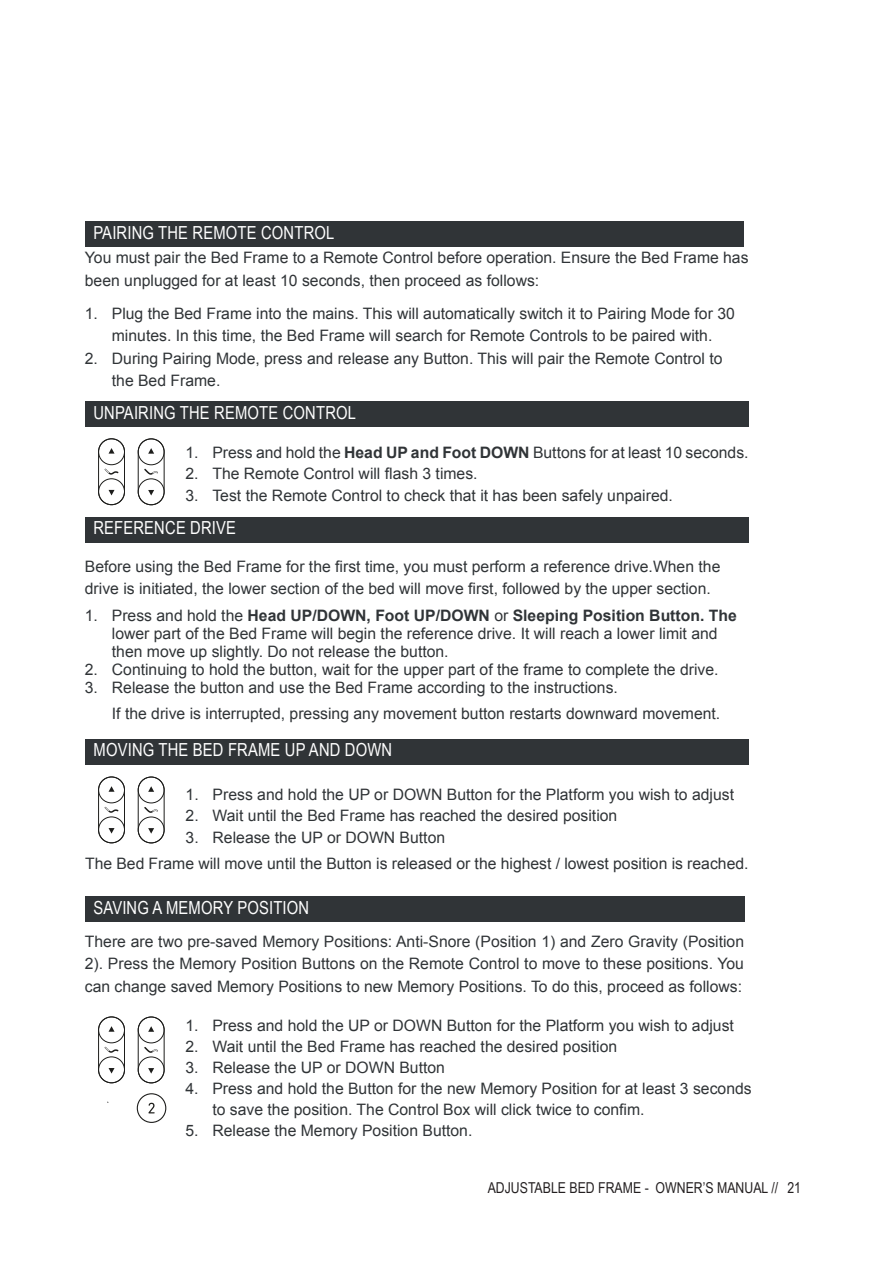
<style>
.page{position:relative;width:893px;height:1263px;background:#fff}
.page>*{position:absolute;margin:0;border:0;box-sizing:border-box;transform-origin:0 0}
.between_headings_Pro{font:18px "Arial Narrow";letter-spacing:.01em;color:#fff}
.flowing_text_Tisa{font:15.75px/22.5px "Arial";color:#303437}
.t1{font:15px "Arial Narrow";color:#231f20}
.s1{font-weight:700}
</style>
<div class="page">
<div style="left:85px;top:739px;width:664px;height:25px;background:#303437"></div>
<div style="left:85px;top:896px;width:659px;height:26px;background:#303437"></div>
<div style="left:137px;top:1093px;width:29px;height:30px;border:1px solid #1d1d1b;border-radius:50%"></div>
<svg style="left:148px;top:1103px;width:7px;height:10px"></svg>
<div style="left:85px;top:221px;width:658px;height:26px;background:#303437"></div>
<div style="left:85px;top:401px;width:664px;height:26px;background:#303437"></div>
<div style="left:85px;top:517px;width:664px;height:25px;background:#303437"></div>
<div style="left:138px;top:438px;width:26px;height:27px;border:1px solid #1d1d1b;border-radius:50%"></div>
<div style="left:138px;top:438px;width:26px;height:67px;border:1px solid #1d1d1b;border-radius:13px"></div>
<div style="left:138px;top:478px;width:26px;height:27px;border:1px solid #1d1d1b;border-radius:50%"></div>
<svg style="left:148px;top:490px;width:6px;height:5px"></svg>
<svg style="left:148px;top:448px;width:6px;height:6px"></svg>
<svg style="left:144px;top:469px;width:14px;height:6px"></svg>
<div style="left:98px;top:478px;width:27px;height:27px;border:1px solid #1d1d1b;border-radius:50%"></div>
<div style="left:98px;top:438px;width:27px;height:67px;border:1px solid #1d1d1b;border-radius:13px"></div>
<div style="left:98px;top:438px;width:27px;height:27px;border:1px solid #1d1d1b;border-radius:50%"></div>
<svg style="left:109px;top:490px;width:6px;height:5px"></svg>
<svg style="left:109px;top:448px;width:6px;height:6px"></svg>
<svg style="left:105px;top:469px;width:13px;height:6px"></svg>
<div style="left:138px;top:777px;width:26px;height:26px;border:1px solid #1d1d1b;border-radius:50%"></div>
<div style="left:138px;top:777px;width:26px;height:66px;border:1px solid #1d1d1b;border-radius:13px"></div>
<div style="left:138px;top:817px;width:26px;height:26px;border:1px solid #1d1d1b;border-radius:50%"></div>
<svg style="left:148px;top:828px;width:6px;height:6px"></svg>
<svg style="left:148px;top:786px;width:6px;height:6px"></svg>
<svg style="left:144px;top:807px;width:14px;height:6px"></svg>
<div style="left:98px;top:816px;width:27px;height:27px;border:1px solid #1d1d1b;border-radius:50%"></div>
<div style="left:98px;top:777px;width:27px;height:66px;border:1px solid #1d1d1b;border-radius:13px"></div>
<div style="left:98px;top:777px;width:27px;height:26px;border:1px solid #1d1d1b;border-radius:50%"></div>
<svg style="left:109px;top:828px;width:6px;height:5px"></svg>
<svg style="left:109px;top:786px;width:6px;height:6px"></svg>
<svg style="left:105px;top:807px;width:13px;height:6px"></svg>
<div style="left:138px;top:1017px;width:26px;height:26px;border:1px solid #1d1d1b;border-radius:50%"></div>
<div style="left:138px;top:1017px;width:26px;height:66px;border:1px solid #1d1d1b;border-radius:13px"></div>
<div style="left:138px;top:1056px;width:26px;height:27px;border:1px solid #1d1d1b;border-radius:50%"></div>
<svg style="left:148px;top:1068px;width:6px;height:5px"></svg>
<svg style="left:148px;top:1026px;width:6px;height:6px"></svg>
<svg style="left:144px;top:1047px;width:14px;height:6px"></svg>
<div style="left:98px;top:1056px;width:27px;height:27px;border:1px solid #1d1d1b;border-radius:50%"></div>
<div style="left:98px;top:1016px;width:27px;height:67px;border:1px solid #1d1d1b;border-radius:13px"></div>
<div style="left:98px;top:1016px;width:27px;height:27px;border:1px solid #1d1d1b;border-radius:50%"></div>
<svg style="left:109px;top:1068px;width:6px;height:5px"></svg>
<svg style="left:109px;top:1026px;width:6px;height:6px"></svg>
<svg style="left:105px;top:1047px;width:13px;height:6px"></svg>
<p class="between_headings_Pro" style="left:93px;top:219px;width:242px">PAIRING THE REMOTE CONTROL</p>
<p class="flowing_text_Tisa" style="left:85px;top:247px;width:665px">You must pair the Bed Frame to a Remote Control before operation. Ensure the Bed Frame has been unplugged for at least 10 seconds, then proceed as follows:</p>
<p class="flowing_text_Tisa" style="left:85px;top:302px;width:651px;text-align:center">1. Plug the Bed Frame into the mains. This will automatically switch it to Pairing Mode for 30 minutes. In this time, the Bed Frame will search for Remote Controls to be paired with.</p>
<p class="flowing_text_Tisa" style="left:112px;top:347px;width:612px;text-indent:-27px">2. During Pairing Mode, press and release any Button. This will pair the Remote Control to the Bed Frame.</p>
<p class="between_headings_Pro" style="left:93px;top:399px;width:264px">UNPAIRING THE REMOTE CONTROL</p>
<p class="flowing_text_Tisa" style="left:185px;top:441px;width:565px">1. Press and hold the <span class="s1">Head UP and Foot DOWN</span> Buttons for at least 10 seconds.</p>
<p class="flowing_text_Tisa" style="left:185px;top:462px;width:294px">2. The Remote Control will flash 3 times.</p>
<p class="flowing_text_Tisa" style="left:185px;top:485px;width:489px">3. Test the Remote Control to check that it has been safely unpaired.</p>
<p class="between_headings_Pro" style="left:93px;top:515px;width:144px">REFERENCE DRIVE</p>
<p class="flowing_text_Tisa" style="left:85px;top:556px;width:637px;line-height:21.6px">Before using the Bed Frame for the first time, you must perform a reference drive.When the drive is initiated, the lower section of the bed will move first, followed by the upper section.</p>
<p class="flowing_text_Tisa" style="left:112px;top:607px;width:626px;line-height:18px;text-indent:-27px">1. Press and hold the <span class="s1">Head UP/DOWN, Foot UP/DOWN</span> or <span class="s1">Sleeping Position Button. The </span>lower part of the Bed Frame will begin the reference drive. It will reach a lower limit and then move up slightly. Do not release the button.</p>
<p class="flowing_text_Tisa" style="left:85px;top:659px;width:635px">2. Continuing to hold the button, wait for the upper part of the frame to complete the drive.</p>
<p class="flowing_text_Tisa" style="left:112px;top:675px;width:610px;line-height:25.5px;text-indent:-27px">3. Release the button and use the Bed Frame according to the instructions.<br>If the drive is interrupted, pressing any movement button restarts downward movement.</p>
<p class="between_headings_Pro" style="left:94px;top:737px;width:300px">MOVING THE BED FRAME UP AND DOWN</p>
<p class="flowing_text_Tisa" style="left:186px;top:783px;width:550px">1. Press and hold the UP or DOWN Button for the Platform you wish to adjust</p>
<p class="flowing_text_Tisa" style="left:186px;top:804px;width:433px">2. Wait until the Bed Frame has reached the desired position</p>
<p class="flowing_text_Tisa" style="left:186px;top:827px;width:261px">3. Release the UP or DOWN Button</p>
<p class="flowing_text_Tisa" style="left:85px;top:852px;width:665px">The Bed Frame will move until the Button is released or the highest / lowest position is reached.</p>
<p class="between_headings_Pro" style="left:93px;top:894px;width:217px">SAVING A MEMORY POSITION</p>
<p class="flowing_text_Tisa" style="left:85px;top:930px;width:661px;text-align:justify">There are two pre-saved Memory Positions: Anti-Snore (Position 1) and Zero Gravity (Position 2). Press the Memory Position Buttons on the Remote Control to move to these positions. You can change saved Memory Positions to new Memory Positions. To do this, proceed as follows:</p>
<p class="flowing_text_Tisa" style="left:185px;top:1015px;width:550px">1. Press and hold the UP or DOWN Button for the Platform you wish to adjust</p>
<p class="flowing_text_Tisa" style="left:185px;top:1036px;width:433px">2. Wait until the Bed Frame has reached the desired position</p>
<p class="flowing_text_Tisa" style="left:185px;top:1057px;width:261px">3. Release the UP or DOWN Button</p>
<p class="flowing_text_Tisa" style="left:212px;top:1078px;width:541px;line-height:21px;text-indent:-27px">4. Press and hold the Button for the new Memory Position for at least 3 seconds to save the position. The Control Box will click twice to confim.</p>
<p class="flowing_text_Tisa" style="left:185px;top:1120px;width:288px">5. Release the Memory Position Button.</p>
<p class="t1" style="left:488px;top:1177px;width:315px">ADJUSTABLE BED FRAME - OWNER’S MANUAL // 21</p>
</div>
